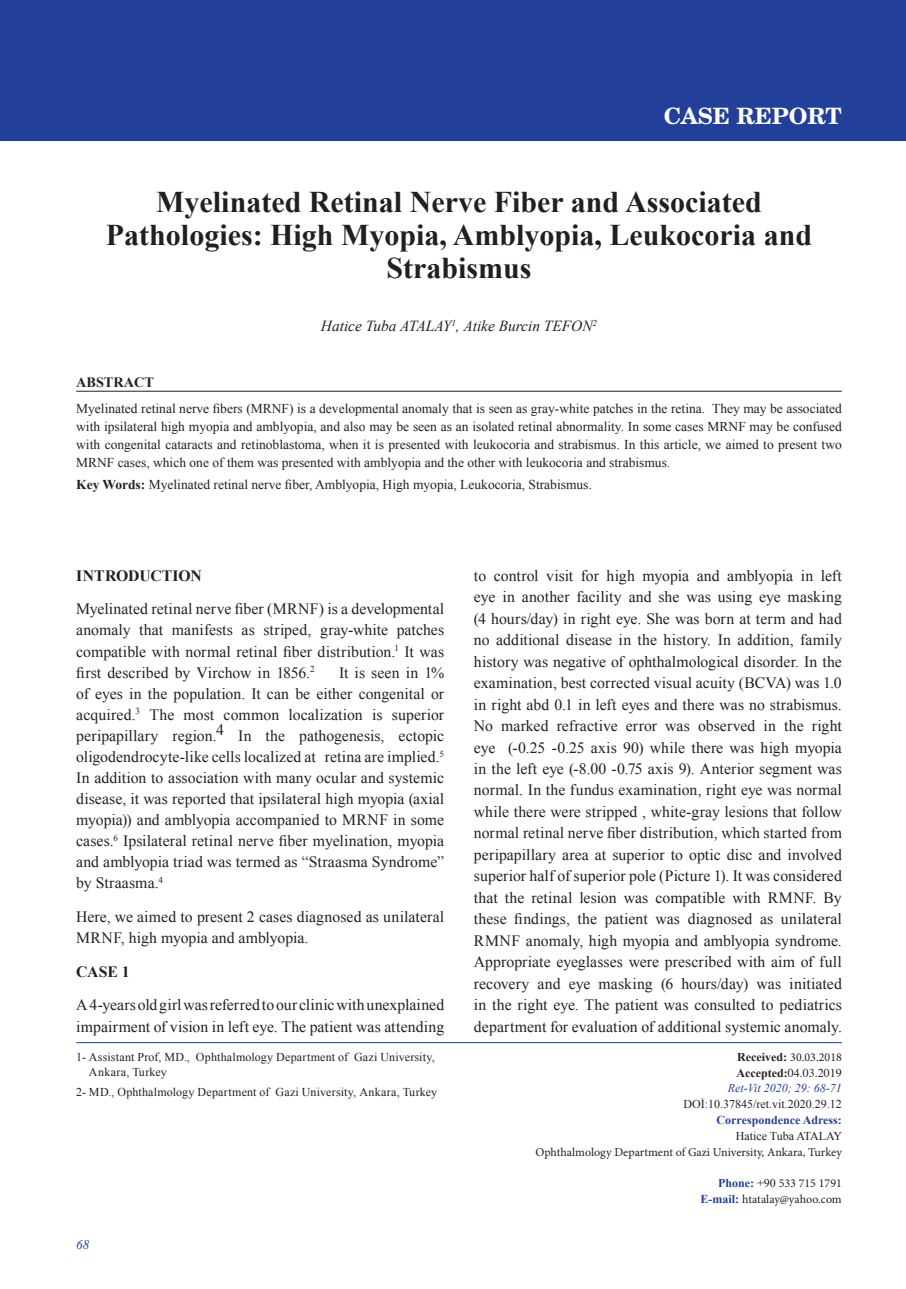
<style>
.page{position:relative;width:906px;height:1289px;background:#fff}
.page>*{position:absolute;margin:0;border:0;box-sizing:border-box;transform-origin:0 0}
.t1{font:700 30px/33px "Times New Roman";color:#231f20;text-align:center}
.t2{font:700 22.5px "Te X Gyre Schola";color:#fff}
.t3{font:15.75px/21.5px "Times New Roman";color:#231f20;text-align:justify}
.t4{font:700 15.75px "Times New Roman";letter-spacing:-.005em;color:#231f20}
.t5{font:italic 15.3px "Times New Roman";color:#231f20}
.t6{font:700 14.25px "Times New Roman";color:#231f20}
.t7{font:13.5px/18px "Times New Roman";color:#231f20;text-align:justify}
.t8{font:italic 13.2px "Times New Roman";color:#223f99}
.t9{font:12px/15.8px "Times New Roman";letter-spacing:.01em;color:#231f20}
.t10{font:12px/15.8px "Minion Pro";color:#231f20;text-align:right}
.t11{font:700 12px "Times New Roman";color:#223f99}
.t12{font:italic 12px "Times New Roman";color:#223f99}
.t13{font:12px "Times";color:#231f20}
.s1{font-weight:700}
.s2{font-size:14.25px}
.s3{font-family:"Times New Roman";font-weight:700}
.s4{font-family:"Times New Roman";font-weight:700;color:#223f99}
.s5{font-family:"Times New Roman"}
</style>
<div class="page">
<div style="left:0;top:0;width:906px;height:140px;background:#223f99"></div>
<hr style="left:76px;top:1042px;width:766px;height:1px;background:#223f99">
<hr style="left:76px;top:391px;width:766px;height:1px;background:#231f20">
<h2 class="t2" style="left:664px;top:107px;width:180px">CASE REPORT</h2>
<h1 class="t1" style="left:106px;top:185px;width:707px">Myelinated Retinal Nerve Fiber and Associated<br>Pathologies: High Myopia, Amblyopia, Leukocoria and<br>Strabismus</h1>
<p class="t5" style="left:321px;top:318px;width:278px">Hatice Tuba ATALAY<sup>1</sup>, Atike Burcin TEFON<sup>2</sup></p>
<p class="t6" style="left:76px;top:374px;width:79px">ABSTRACT</p>
<p class="t7" style="left:76px;top:399px;width:767px">Myelinated retinal nerve fibers (MRNF) is a developmental anomaly that is seen as gray-white patches in the retina. They may be associated with ipsilateral high myopia and amblyopia, and also may be seen as an isolated retinal abnormality. In some cases MRNF may be confused with congenital cataracts and retinoblastoma, when it is presented with leukocoria and strabismus. In this article, we aimed to present two MRNF cases, which one of them was presented with amblyopia and the other with leukocoria and strabismus.</p>
<p class="t7" style="left:76px;top:476px;width:517px"><span class="s1">Key Words:</span> Myelinated retinal nerve fiber, Amblyopia, High myopia, Leukocoria, Strabismus<span class="s2">.</span></p>
<p class="t4" style="left:76px;top:566px;width:127px">INTRODUCTION</p>
<p class="t3" style="left:76px;top:598px;width:369px;line-height:21px">Myelinated retinal nerve fiber (MRNF) is a developmental anomaly that manifests as striped, gray-white patches compatible with normal retinal fiber distribution.<sup>1</sup> It was first described by Virchow in 1856.<sup>2</sup></p>
<p class="t3" style="left:76px;top:661px;width:369px;line-height:21px;text-indent:263px">It is seen in 1% of eyes in the population. It can be either congenital or acquired.<sup>3</sup> The most common localization is superior peripapillary region.4 In the pathogenesis, ectopic oligodendrocyte-like cells localized at retina are implied.<sup>5<br></sup>In addition to association with many ocular and systemic disease, it was reported that ipsilateral high myopia (axial myopia)) and amblyopia accompanied to MRNF in some cases.<sup>6</sup> Ipsilateral retinal nerve fiber myelination, myopia and amblyopia triad was termed as “Straasma Syndrome” by Straasma.<sup>4</sup></p>
<p class="t3" style="left:76px;top:906px;width:369px;line-height:21px">Here, we aimed to present 2 cases diagnosed as unilateral<br>MRNF, high myopia and amblyopia.</p>
<p class="t4" style="left:76px;top:962px;width:55px">CASE 1</p>
<p class="t3" style="left:76px;top:994px;width:369px;line-height:21px">A 4-years old girl was referred to our clinic with unexplained impairment of vision in left eye. The patient was attending</p>
<p class="t9" style="left:89px;top:1048px;width:347px;text-indent:-13px">1- Assistant Prof, MD., Ophthalmology Department of Gazi University,<br>Ankara, Turkey</p>
<p class="t9" style="left:76px;top:1084px;width:362px">2- MD., Ophthalmology Department of Gazi University, Ankara, Turkey</p>
<p class="t8" style="left:76px;top:1237px;width:15px">68</p>
<p class="t3" style="left:474px;top:565px;width:369px">to control visit for high myopia and amblyopia in left eye in another facility and she was using eye masking (4 hours/day) in right eye. She was born at term and had no additional disease in the history. In addition, family history was negative of ophthalmological disorder. In the examination, best corrected visual acuity (BCVA) was 1.0 in right abd 0.1 in left eyes and there was no strabismus.<br>No marked refractive error was observed in the right eye (-0.25 -0.25 axis 90) while there was high myopia in the left eye (-8.00 -0.75 axis 9). Anterior segment was normal. In the fundus examination, right eye was normal while there were stripped , white-gray lesions that follow normal retinal nerve fiber distribution, which started from peripapillary area at superior to optic disc and involved superior half of superior pole (Picture 1). It was considered that the retinal lesion was compatible with RMNF. By these findings, the patient was diagnosed as unilateral RMNF anomaly, high myopia and amblyopia syndrome.<br>Appropriate eyeglasses were prescribed with aim of full recovery and eye masking (6 hours/day) was initiated in the right eye. The patient was consulted to pediatrics department for evaluation of additional systemic anomaly.</p>
<p class="t10" style="left:737px;top:1050px;width:106px"><span class="s3">Received:</span> 30.03.2018</p>
<p class="t13" style="left:736px;top:1067px;width:107px"><span class="s3">Accepted:</span>04.03.2019</p>
<p class="t12" style="left:727px;top:1081px;width:116px">Ret-Vit 2020; 29: 68-71</p>
<p class="t9" style="left:683px;top:1096px;width:160px">DOİ:10.37845/ret.vit.2020.29.12</p>
<p class="t11" style="left:716px;top:1113px;width:127px">Correspondence Adress:</p>
<p class="t9" style="left:735px;top:1127px;width:108px">Hatice Tuba ATALAY</p>
<p class="t10" style="left:535px;top:1144px;width:308px">Ophthalmology Department of Gazi University, Ankara, Turkey</p>
<p class="t10" style="left:700px;top:1176px;width:143px"><span class="s4">Phone:</span> <span class="s5">+90</span> 533 715 1791<br><span class="s4">E-mail:</span> htatalay@yahoo.com</p>
</div>
